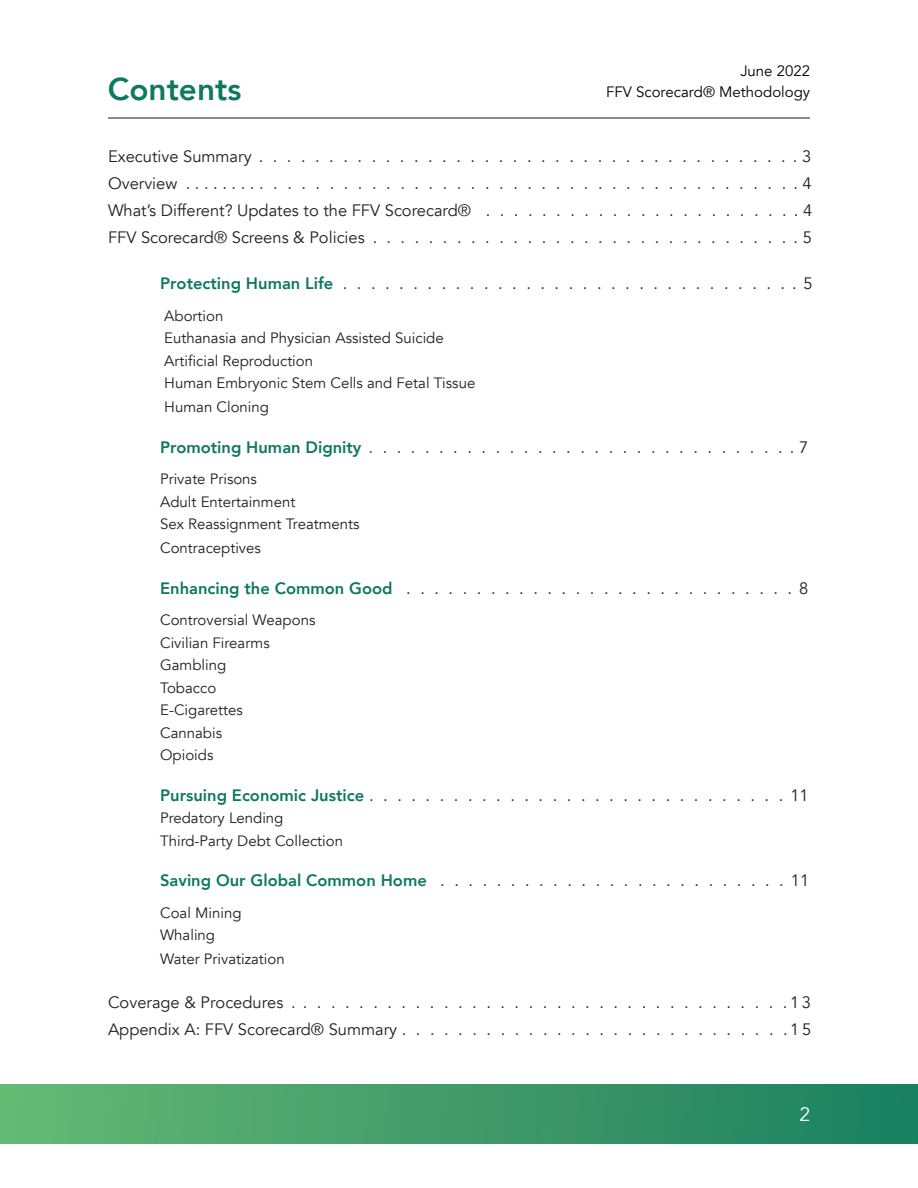
<style>
.page{position:relative;width:918px;height:1188px;background:#fff}
.page>*{position:absolute;margin:0;border:0;box-sizing:border-box;transform-origin:0 0}
.t1{font:800 31.5px "Avenir";color:#0e795e}
.t2{font:19.5px "Avenir";color:#fff}
.t3{font:16.5px "Avenir";color:#231f20}
.t4{font:15px "Avenir";color:#231f20}
.t5{font:15px/21px "Avenir";color:#000;text-align:right}
.s1{font-family:"Avenir LT Std"}
.s2{font-weight:800;color:#0e795e}
</style>
<div class="page">
<div style="left:0;top:1084px;width:918px;height:60px;background:linear-gradient(to right,#66b974,#1b7f60)"></div>
<hr style="left:108px;top:117px;width:702px;height:2px;background:#63666a">
<p class="t1" style="left:108px;top:64px;width:135px">Contents</p>
<p class="t5" style="left:606px;top:60px;width:205px">June 2022<br>FFV Scorecard® <span class="s1">Methodology</span></p>
<p class="t3" style="left:108px;top:147px;width:705px">Executive Summary ....................................... 3</p>
<p class="t3" style="left:108px;top:174px;width:705px">Overview . . . . . . . . ....................................... 4</p>
<p class="t3" style="left:108px;top:201px;width:706px">What’s Different? Updates to the FFV Scorecard® . . . . . . . . . . . . . . . . . . . . . . . 4</p>
<p class="t3" style="left:108px;top:228px;width:705px">FFV Scorecard® Screens &amp; Policies . .............................. 5</p>
<p class="t3" style="left:160px;top:274px;width:654px"><span class="s2">Protecting Human Life</span> . . . . . . . . . . . . . . . . . . . . . . . . . . . . . . . . . 5</p>
<p class="t4" style="left:164px;top:307px;width:61px">Abortion</p>
<p class="t4" style="left:164px;top:329px;width:281px">Euthanasia and Physician Assisted Suicide</p>
<p class="t4" style="left:164px;top:352px;width:150px">Artificial Reproduction</p>
<p class="t4" style="left:164px;top:374px;width:313px">Human Embryonic Stem Cells and Fetal Tissue</p>
<p class="t4" style="left:164px;top:398px;width:106px">Human Cloning</p>
<p class="t3" style="left:160px;top:437px;width:650px"><span class="s2">Promoting Human Dignity</span> ............................... 7</p>
<p class="t4" style="left:160px;top:470px;width:98px">Private Prisons</p>
<p class="t4" style="left:160px;top:493px;width:137px">Adult Entertainment</p>
<p class="t4" style="left:160px;top:515px;width:201px">Sex Reassignment Treatments</p>
<p class="t4" style="left:160px;top:539px;width:102px">Contraceptives</p>
<p class="t3" style="left:160px;top:578px;width:650px"><span class="s2">Enhancing the Common Good</span> ............................8</p>
<p class="t4" style="left:160px;top:611px;width:157px">Controversial Weapons</p>
<p class="t4" style="left:160px;top:634px;width:111px">Civilian Firearms</p>
<p class="t4" style="left:160px;top:656px;width:68px">Gambling</p>
<p class="t4" style="left:160px;top:679px;width:58px">Tobacco</p>
<p class="t4" style="left:160px;top:701px;width:84px">E-Cigarettes</p>
<p class="t4" style="left:160px;top:724px;width:63px">Cannabis</p>
<p class="t4" style="left:160px;top:746px;width:55px">Opioids</p>
<p class="t3" style="left:160px;top:785px;width:650px"><span class="s2">Pursuing Economic Justice</span> ..............................11</p>
<p class="t4" style="left:160px;top:809px;width:125px">Predatory Lending</p>
<p class="t4" style="left:160px;top:832px;width:184px">Third-Party Debt Collection</p>
<p class="t3" style="left:160px;top:871px;width:651px"><span class="s2">Saving Our Global Common Home</span> .........................11</p>
<p class="t4" style="left:160px;top:904px;width:83px">Coal Mining</p>
<p class="t4" style="left:160px;top:926px;width:56px">Whaling</p>
<p class="t4" style="left:160px;top:950px;width:126px">Water Privatization</p>
<p class="t3" style="left:108px;top:993px;width:704px">Coverage &amp; Procedures . . . . . . . . . . . . . . . . . . . . . . . . . . . . . . . . . . . .13</p>
<p class="t3" style="left:108px;top:1020px;width:705px">Appendix A: FFV Scorecard® Summary . . . . . . . . . . . . . . . . . . . . . . . . . . . .15</p>
<p class="t2" style="left:800px;top:1103px;width:12px">2</p>
</div>
